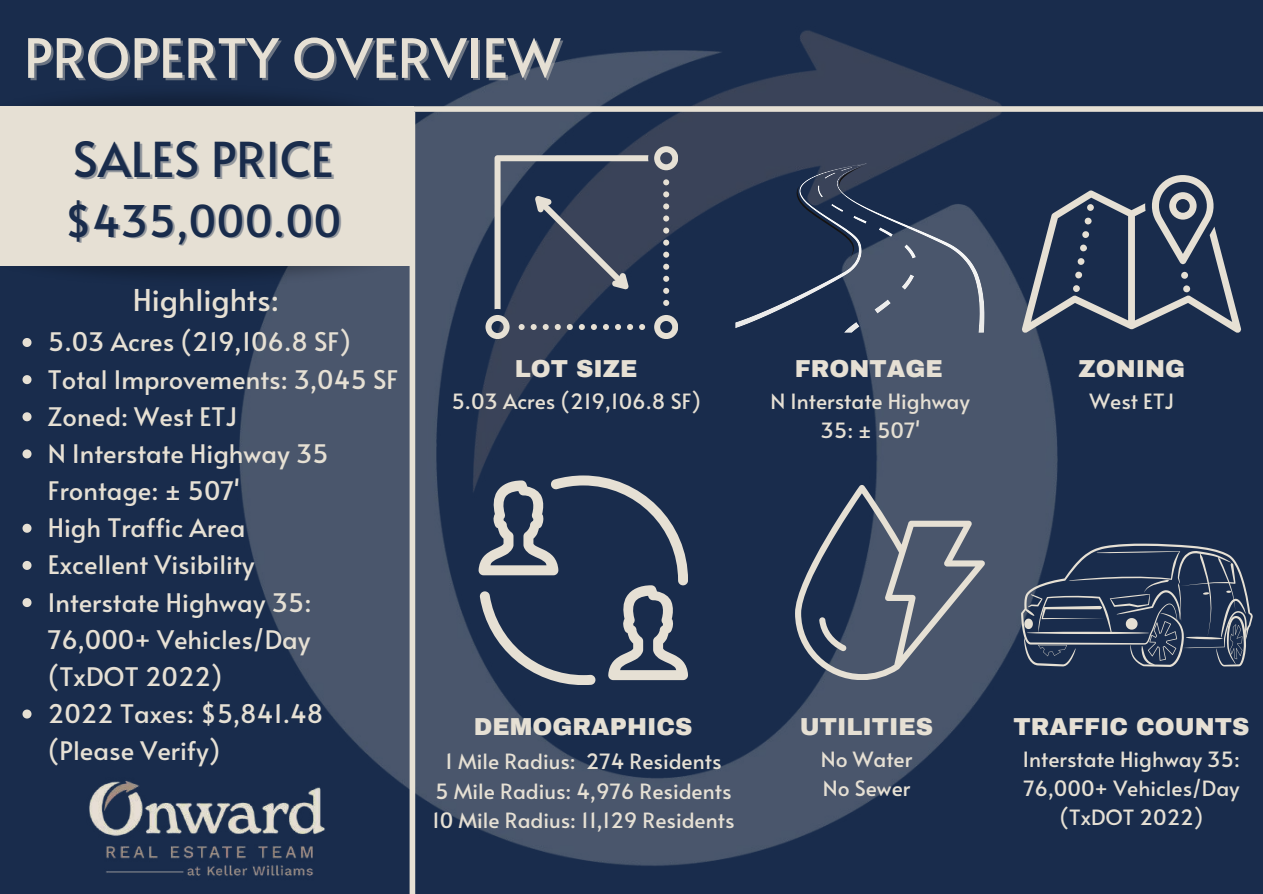
<style>
.page{position:relative;width:1263px;height:894px;background:#fff}
.page>*{position:absolute;margin:0;border:0;box-sizing:border-box;transform-origin:0 0}
.t1{font:54px "Alata";color:#e6e0d4}
.t2{font:48px "Alata";color:#192c4c}
.t3{font:43.5px "Alata";color:#192c4c}
.t4{font:30px "Alata";color:#e6e0d4}
.t5{font:25.5px/37.2px "Alata";color:#e6e0d4}
.t6{font:900 24px "Archivo";color:#e6e0d4}
.t7{font:21px/29.2px "Alata";color:#e6e0d4;text-align:center}
</style>
<div class="page">
<div style="left:0;top:0;width:1263px;height:893px;background:#192c4c"></div>
<img style="left:239px;top:30px;width:934px;height:863px">
<div style="left:410px;top:112px;width:5px;height:781px;background:#e6e0d4"></div>
<div style="left:0;top:106px;width:1263px;height:6px;background:#e6e0d4"></div>
<img style="left:89px;top:765px;width:266px;height:128px">
<svg style="left:735px;top:163px;width:250px;height:170px"></svg>
<svg style="left:795px;top:485px;width:190px;height:194px"></svg>
<svg style="left:1022px;top:175px;width:219px;height:157px"></svg>
<img style="left:0;top:224px;width:423px;height:83px">
<img style="left:43px;top:64px;width:380px;height:83px">
<div style="left:0;top:106px;width:414px;height:159px;background:#e6e0d4"></div>
<svg style="left:1021px;top:543px;width:232px;height:123px"></svg>
<svg style="left:479px;top:475px;width:209px;height:209px"></svg>
<svg style="left:663px;top:215px;width:6px;height:6px"></svg>
<svg style="left:663px;top:191px;width:6px;height:6px"></svg>
<svg style="left:663px;top:179px;width:6px;height:6px"></svg>
<svg style="left:663px;top:227px;width:6px;height:6px"></svg>
<svg style="left:663px;top:203px;width:6px;height:6px"></svg>
<svg style="left:663px;top:288px;width:6px;height:6px"></svg>
<svg style="left:663px;top:239px;width:6px;height:6px"></svg>
<svg style="left:663px;top:276px;width:6px;height:6px"></svg>
<svg style="left:663px;top:251px;width:6px;height:6px"></svg>
<svg style="left:663px;top:264px;width:6px;height:6px"></svg>
<svg style="left:663px;top:300px;width:6px;height:6px"></svg>
<svg style="left:519px;top:324px;width:6px;height:6px"></svg>
<svg style="left:615px;top:324px;width:6px;height:6px"></svg>
<svg style="left:579px;top:324px;width:6px;height:6px"></svg>
<svg style="left:591px;top:324px;width:6px;height:6px"></svg>
<svg style="left:639px;top:324px;width:6px;height:6px"></svg>
<svg style="left:627px;top:324px;width:6px;height:6px"></svg>
<svg style="left:603px;top:324px;width:6px;height:6px"></svg>
<svg style="left:543px;top:324px;width:6px;height:6px"></svg>
<svg style="left:567px;top:324px;width:6px;height:6px"></svg>
<svg style="left:531px;top:324px;width:6px;height:6px"></svg>
<svg style="left:555px;top:324px;width:6px;height:6px"></svg>
<svg style="left:485px;top:315px;width:25px;height:23px"></svg>
<svg style="left:494px;top:155px;width:154px;height:154px"></svg>
<svg style="left:654px;top:146px;width:24px;height:24px"></svg>
<svg style="left:654px;top:315px;width:24px;height:23px"></svg>
<svg style="left:23px;top:338px;width:9px;height:9px"></svg>
<svg style="left:23px;top:375px;width:9px;height:9px"></svg>
<svg style="left:23px;top:412px;width:9px;height:9px"></svg>
<svg style="left:23px;top:449px;width:9px;height:9px"></svg>
<svg style="left:23px;top:523px;width:9px;height:9px"></svg>
<svg style="left:23px;top:560px;width:9px;height:9px"></svg>
<svg style="left:23px;top:598px;width:9px;height:9px"></svg>
<svg style="left:23px;top:709px;width:9px;height:9px"></svg>
<h1 class="t1" style="left:24px;top:18px;width:538px">PROPERTY OVERVIEW</h1>
<h2 class="t2" style="left:73px;top:124px;width:262px">SALES PRICE</h2>
<h3 class="t3" style="left:64px;top:189px;width:279px">$435,000.00</h3>
<p class="t4" style="left:133px;top:278px;width:148px">Highlights:</p>
<p class="t5" style="left:48px;top:322px;width:352px">5.03 Acres (219,106.8 SF)<br>Total Improvements: 3,045 SF<br>Zoned: West ETJ<br>N Interstate Highway 35<br>Frontage: ± 507'<br>High Traffic Area<br>Excellent Visibility<br>Interstate Highway 35:<br>76,000+ Vehicles/Day (TxDOT 2022)<br>2022 Taxes: $5,841.48 (Please Verify)</p>
<p class="t6" style="left:515px;top:356px;width:124px">LOT SIZE</p>
<p class="t7" style="left:451px;top:385px;width:251px">5.03 Acres (219,106.8 SF)</p>
<p class="t6" style="left:795px;top:356px;width:149px">FRONTAGE</p>
<p class="t7" style="left:771px;top:385px;width:201px">N Interstate Highway<br>35: ± 507'</p>
<p class="t6" style="left:474px;top:713px;width:220px">DEMOGRAPHICS</p>
<p class="t6" style="left:800px;top:713px;width:135px">UTILITIES</p>
<p class="t7" style="left:821px;top:743px;width:93px;text-align:left">No Water<br>No Sewer</p>
<p class="t7" style="left:432px;top:745px;width:304px">1 Mile Radius: 274 Residents<br>5 Mile Radius: 4,976 Residents<br>10 Mile Radius: 11,129 Residents</p>
<p class="t6" style="left:1079px;top:356px;width:108px">ZONING</p>
<p class="t7" style="left:1090px;top:385px;width:86px">West ETJ</p>
<p class="t6" style="left:1013px;top:713px;width:237px">TRAFFIC COUNTS</p>
<p class="t7" style="left:1023px;top:743px;width:219px">Interstate Highway 35:<br>76,000+ Vehicles/Day (TxDOT 2022)</p>
</div>
